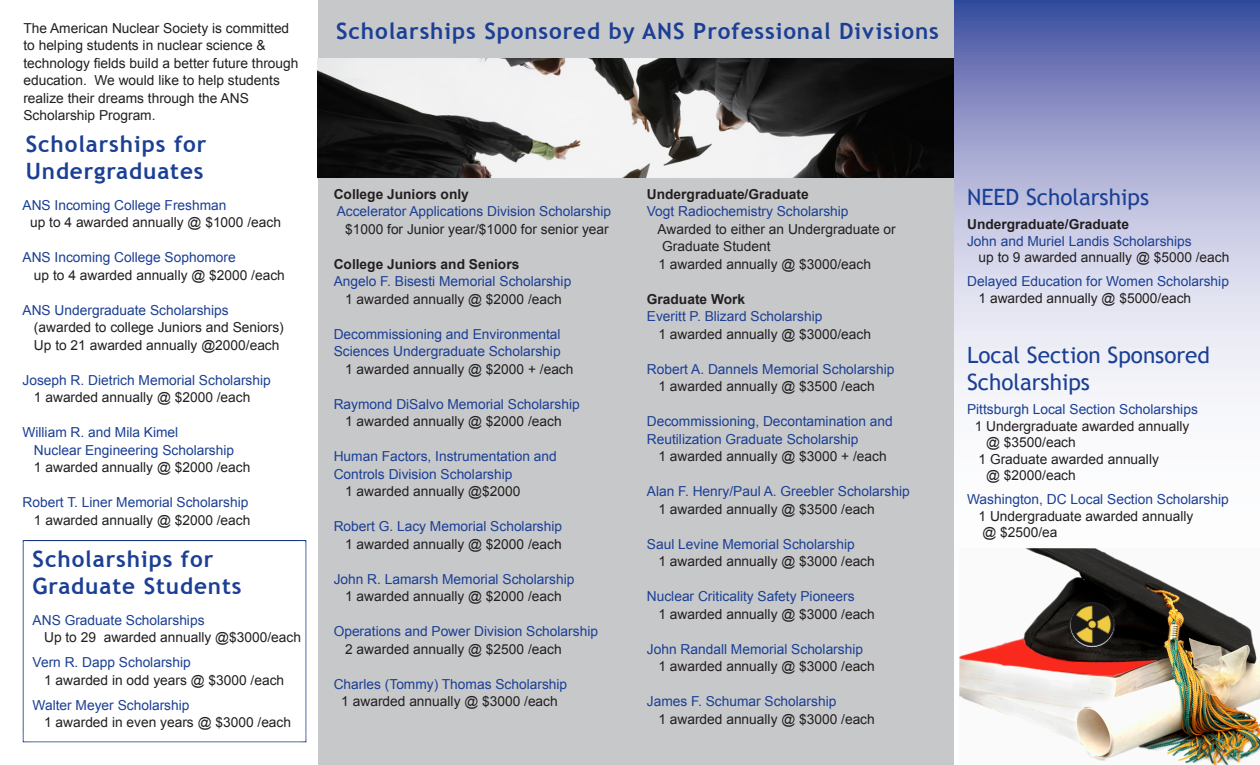
<style>
.page{position:relative;width:1260px;height:765px;background:#fff}
.page>*{position:absolute;margin:0;border:0;box-sizing:border-box;transform-origin:0 0}
.t1{font:700 22.5px "Trebuchet MS";letter-spacing:.04em;color:#1b3f94}
.t2{font:22.5px/27px "Trebuchet MS";color:#1b3f94}
.t3{font:13.75px/17.5px "Arial";color:#231f20}
.t4{font:13.75px "Arial";color:#1b3f94}
.t5{font:700 13.75px "Arial";color:#231f20}
</style>
<div class="page">
<svg style="left:953px;top:0;width:307px;height:765px"></svg>
<div style="left:627px;top:0;width:326px;height:765px;background:#c7c8ca"></div>
<div style="left:318px;top:0;width:327px;height:765px;background:#c7c8ca"></div>
<img style="left:960px;top:549px;width:300px;height:216px">
<svg style="left:1065px;top:598px;width:55px;height:53px;background:#40391f"></svg>
<img style="left:318px;top:58px;width:635px;height:119px">
<p class="t3" style="left:23px;top:19px;width:267px">The American Nuclear Society is committed</p>
<p class="t3" style="left:23px;top:37px;width:244px">to helping students in nuclear science &amp;</p>
<p class="t3" style="left:23px;top:54px;width:277px">technology fields build a better future through education. We would like to help students</p>
<p class="t3" style="left:23px;top:89px;width:227px">realize their dreams through the ANS</p>
<p class="t3" style="left:23px;top:107px;width:134px">Scholarship Program.</p>
<p class="t1" style="left:26px;top:130px;width:182px">Scholarships for</p>
<p class="t1" style="left:26px;top:157px;width:179px">Undergraduates</p>
<p class="t4" style="left:22px;top:196px;width:206px">ANS Incoming College Freshman</p>
<p class="t3" style="left:30px;top:214px;width:252px">up to 4 awarded annually @ $1000 /each</p>
<p class="t4" style="left:22px;top:249px;width:215px">ANS Incoming College Sophomore</p>
<p class="t3" style="left:34px;top:267px;width:252px">up to 4 awarded annually @ $2000 /each</p>
<p class="t4" style="left:22px;top:301px;width:208px">ANS Undergraduate Scholarships</p>
<p class="t3" style="left:34px;top:319px;width:251px">(awarded to college Juniors and Seniors)</p>
<p class="t3" style="left:34px;top:337px;width:247px">Up to 21 awarded annually @2000/each</p>
<p class="t4" style="left:22px;top:371px;width:250px">Joseph R. Dietrich Memorial Scholarship</p>
<p class="t3" style="left:34px;top:389px;width:218px">1 awarded annually @ $2000 /each</p>
<p class="t4" style="left:22px;top:424px;width:157px">William R. and Mila Kimel</p>
<p class="t4" style="left:34px;top:441px;width:202px">Nuclear Engineering Scholarship</p>
<p class="t3" style="left:34px;top:459px;width:218px">1 awarded annually @ $2000 /each</p>
<p class="t4" style="left:22px;top:494px;width:227px">Robert T. Liner Memorial Scholarship</p>
<p class="t3" style="left:34px;top:512px;width:218px">1 awarded annually @ $2000 /each</p>
<p class="t1" style="left:33px;top:545px;width:182px">Scholarships for</p>
<p class="t1" style="left:33px;top:572px;width:210px">Graduate Students</p>
<p class="t4" style="left:33px;top:611px;width:173px">ANS Graduate Scholarships</p>
<p class="t3" style="left:44px;top:629px;width:259px">Up to 29 awarded annually @$3000/each</p>
<p class="t4" style="left:33px;top:654px;width:160px">Vern R. Dapp Scholarship</p>
<p class="t3" style="left:44px;top:672px;width:242px">1 awarded in odd years @ $3000 /each</p>
<p class="t4" style="left:33px;top:696px;width:158px">Walter Meyer Scholarship</p>
<p class="t3" style="left:44px;top:714px;width:249px">1 awarded in even years @ $3000 /each</p>
<p class="t1" style="left:336px;top:17px;width:604px">Scholarships Sponsored by ANS Professional Divisions</p>
<p class="t5" style="left:334px;top:185px;width:137px">College Juniors only</p>
<p class="t4" style="left:337px;top:202px;width:276px">Accelerator Applications Division Scholarship</p>
<p class="t3" style="left:345px;top:220px;width:265px">$1000 for Junior year/$1000 for senior year</p>
<p class="t5" style="left:334px;top:255px;width:187px">College Juniors and Seniors</p>
<p class="t4" style="left:334px;top:272px;width:239px">Angelo F. Bisesti Memorial Scholarship</p>
<p class="t3" style="left:345px;top:290px;width:218px">1 awarded annually @ $2000 /each</p>
<p class="t4" style="left:334px;top:325px;width:228px">Decommissioning and Environmental</p>
<p class="t4" style="left:334px;top:342px;width:228px">Sciences Undergraduate Scholarship</p>
<p class="t3" style="left:345px;top:360px;width:230px">1 awarded annually @ $2000 + /each</p>
<p class="t4" style="left:334px;top:395px;width:248px">Raymond DiSalvo Memorial Scholarship</p>
<p class="t3" style="left:345px;top:413px;width:218px">1 awarded annually @ $2000 /each</p>
<p class="t4" style="left:334px;top:447px;width:225px">Human Factors, Instrumentation and</p>
<p class="t4" style="left:334px;top:465px;width:180px">Controls Division Scholarship</p>
<p class="t3" style="left:345px;top:483px;width:177px">1 awarded annually @$2000</p>
<p class="t4" style="left:334px;top:517px;width:230px">Robert G. Lacy Memorial Scholarship</p>
<p class="t3" style="left:345px;top:535px;width:218px">1 awarded annually @ $2000 /each</p>
<p class="t4" style="left:334px;top:570px;width:242px">John R. Lamarsh Memorial Scholarship</p>
<p class="t3" style="left:345px;top:588px;width:218px">1 awarded annually @ $2000 /each</p>
<p class="t4" style="left:334px;top:622px;width:266px">Operations and Power Division Scholarship</p>
<p class="t3" style="left:345px;top:640px;width:218px">2 awarded annually @ $2500 /each</p>
<p class="t4" style="left:334px;top:675px;width:235px">Charles (Tommy) Thomas Scholarship</p>
<p class="t3" style="left:341px;top:693px;width:218px">1 awarded annually @ $3000 /each</p>
<p class="t5" style="left:647px;top:185px;width:163px">Undergraduate/Graduate</p>
<p class="t4" style="left:647px;top:202px;width:203px">Vogt Radiochemistry Scholarship</p>
<p class="t3" style="left:658px;top:220px;width:240px">Awarded to either an Undergraduate or</p>
<p class="t3" style="left:662px;top:238px;width:110px">Graduate Student</p>
<p class="t3" style="left:658px;top:255px;width:214px">1 awarded annually @ $3000/each</p>
<p class="t5" style="left:647px;top:290px;width:100px">Graduate Work</p>
<p class="t4" style="left:647px;top:307px;width:177px">Everitt P. Blizard Scholarship</p>
<p class="t3" style="left:658px;top:325px;width:214px">1 awarded annually @ $3000/each</p>
<p class="t4" style="left:647px;top:360px;width:249px">Robert A. Dannels Memorial Scholarship</p>
<p class="t3" style="left:658px;top:378px;width:218px">1 awarded annually @ $3500 /each</p>
<p class="t4" style="left:647px;top:412px;width:248px">Decommissioning, Decontamination and</p>
<p class="t4" style="left:647px;top:430px;width:213px">Reutilization Graduate Scholarship</p>
<p class="t3" style="left:658px;top:448px;width:230px">1 awarded annually @ $3000 + /each</p>
<p class="t4" style="left:647px;top:482px;width:264px">Alan F. Henry/Paul A. Greebler Scholarship</p>
<p class="t3" style="left:658px;top:500px;width:218px">1 awarded annually @ $3500 /each</p>
<p class="t4" style="left:647px;top:535px;width:209px">Saul Levine Memorial Scholarship</p>
<p class="t3" style="left:658px;top:553px;width:218px">1 awarded annually @ $3000 /each</p>
<p class="t4" style="left:647px;top:587px;width:209px">Nuclear Criticality Safety Pioneers</p>
<p class="t3" style="left:658px;top:605px;width:218px">1 awarded annually @ $3000 /each</p>
<p class="t4" style="left:647px;top:640px;width:218px">John Randall Memorial Scholarship</p>
<p class="t3" style="left:658px;top:658px;width:218px">1 awarded annually @ $3000 /each</p>
<p class="t4" style="left:647px;top:692px;width:191px">James F. Schumar Scholarship</p>
<p class="t3" style="left:658px;top:710px;width:218px">1 awarded annually @ $3000 /each</p>
<p class="t2" style="left:967px;top:184px;width:184px">NEED Scholarships</p>
<p class="t5" style="left:967px;top:215px;width:163px">Undergraduate/Graduate</p>
<p class="t4" style="left:967px;top:232px;width:226px">John and Muriel Landis Scholarships</p>
<p class="t3" style="left:979px;top:249px;width:252px">up to 9 awarded annually @ $5000 /each</p>
<p class="t4" style="left:967px;top:272px;width:263px">Delayed Education for Women Scholarship</p>
<p class="t3" style="left:979px;top:289px;width:214px">1 awarded annually @ $5000/each</p>
<p class="t2" style="left:967px;top:342px;width:244px">Local Section Sponsored<br>Scholarships</p>
<p class="t4" style="left:967px;top:400px;width:232px">Pittsburgh Local Section Scholarships</p>
<p class="t3" style="left:975px;top:417px;width:216px">1 Undergraduate awarded annually</p>
<p class="t3" style="left:986px;top:434px;width:91px">@ $3500/each</p>
<p class="t3" style="left:979px;top:450px;width:182px">1 Graduate awarded annually</p>
<p class="t3" style="left:986px;top:467px;width:91px">@ $2000/each</p>
<p class="t4" style="left:967px;top:490px;width:263px">Washington, DC Local Section Scholarship</p>
<p class="t3" style="left:979px;top:507px;width:216px">1 Undergraduate awarded annually</p>
<p class="t3" style="left:982px;top:524px;width:77px">@ $2500/ea</p>
</div>
